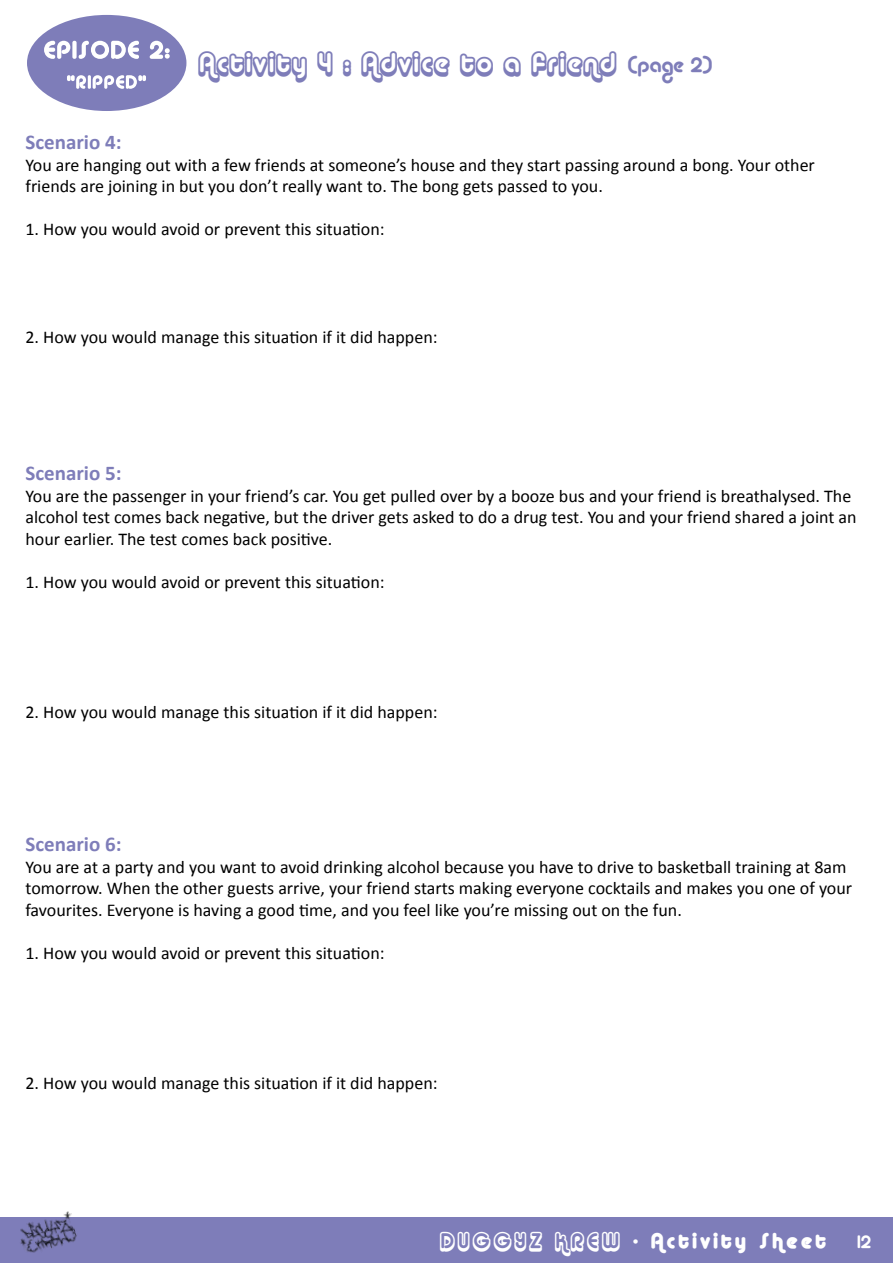
<style>
.page{position:relative;width:893px;height:1263px;background:#fff}
.page>*{position:absolute;margin:0;border:0;box-sizing:border-box;transform-origin:0 0}
.t1{font:27px "Alba Super";letter-spacing:.06em;color:#7e7db9}
.t2{font:700 21px "Calibri";color:#7e7db9}
.t3{font:21px "Alba Matter";letter-spacing:.18em;color:#fff}
.t4{font:18px/21.6px "Calibri";color:#000}
.t5{font:18px "Alba";color:#fff}
.s1{font-family:"Alba";font-size:21px}
.s2{font-family:"Alba Super"}
</style>
<div class="page">
<div style="left:0;top:1217px;width:893px;height:46px;background:#7e7db9"></div>
<img style="left:20px;top:1211px;width:57px;height:42px">
<div style="left:27px;top:15px;width:159px;height:96px;background:#7e7db9;border-radius:50%"></div>
<svg style="left:67px;top:75px;width:79px;height:14px"></svg>
<svg style="left:44px;top:41px;width:126px;height:18px"></svg>
<h1 class="t1" style="left:198px;top:47px;width:515px">Activity 4 : Advice to a friend <span class="s1">(page 2)</span></h1>
<p class="t2" style="left:26px;top:129px;width:98px">Scenario 4:</p>
<p class="t4" style="left:26px;top:153px;width:791px">You are hanging out with a few friends at someone’s house and they start passing around a bong. Your other friends are joining in but you don’t really want to. The bong gets passed to you.</p>
<p class="t4" style="left:26px;top:218px;width:361px">1. How you would avoid or prevent this situation:</p>
<p class="t4" style="left:26px;top:326px;width:414px">2. How you would manage this situation if it did happen:</p>
<p class="t2" style="left:26px;top:460px;width:98px">Scenario 5:</p>
<p class="t4" style="left:26px;top:484px;width:833px">You are the passenger in your friend’s car. You get pulled over by a booze bus and your friend is breathalysed. The alcohol test comes back negative, but the driver gets asked to do a drug test. You and your friend shared a joint an hour earlier. The test comes back positive.</p>
<p class="t4" style="left:26px;top:571px;width:361px">1. How you would avoid or prevent this situation:</p>
<p class="t4" style="left:26px;top:700px;width:414px">2. How you would manage this situation if it did happen:</p>
<p class="t2" style="left:26px;top:831px;width:98px">Scenario 6:</p>
<p class="t4" style="left:26px;top:855px;width:828px">You are at a party and you want to avoid drinking alcohol because you have to drive to basketball training at 8am tomorrow. When the other guests arrive, your friend starts making everyone cocktails and makes you one of your favourites. Everyone is having a good time, and you feel like you’re missing out on the fun.</p>
<p class="t4" style="left:26px;top:941px;width:361px">1. How you would avoid or prevent this situation:</p>
<p class="t4" style="left:26px;top:1071px;width:414px">2. How you would manage this situation if it did happen:</p>
<p class="t3" style="left:440px;top:1228px;width:387px"><span class="s2">DUGGYZ KREW</span> - Activity Sheet</p>
<p class="t5" style="left:857px;top:1231px;width:15px">12</p>
</div>
